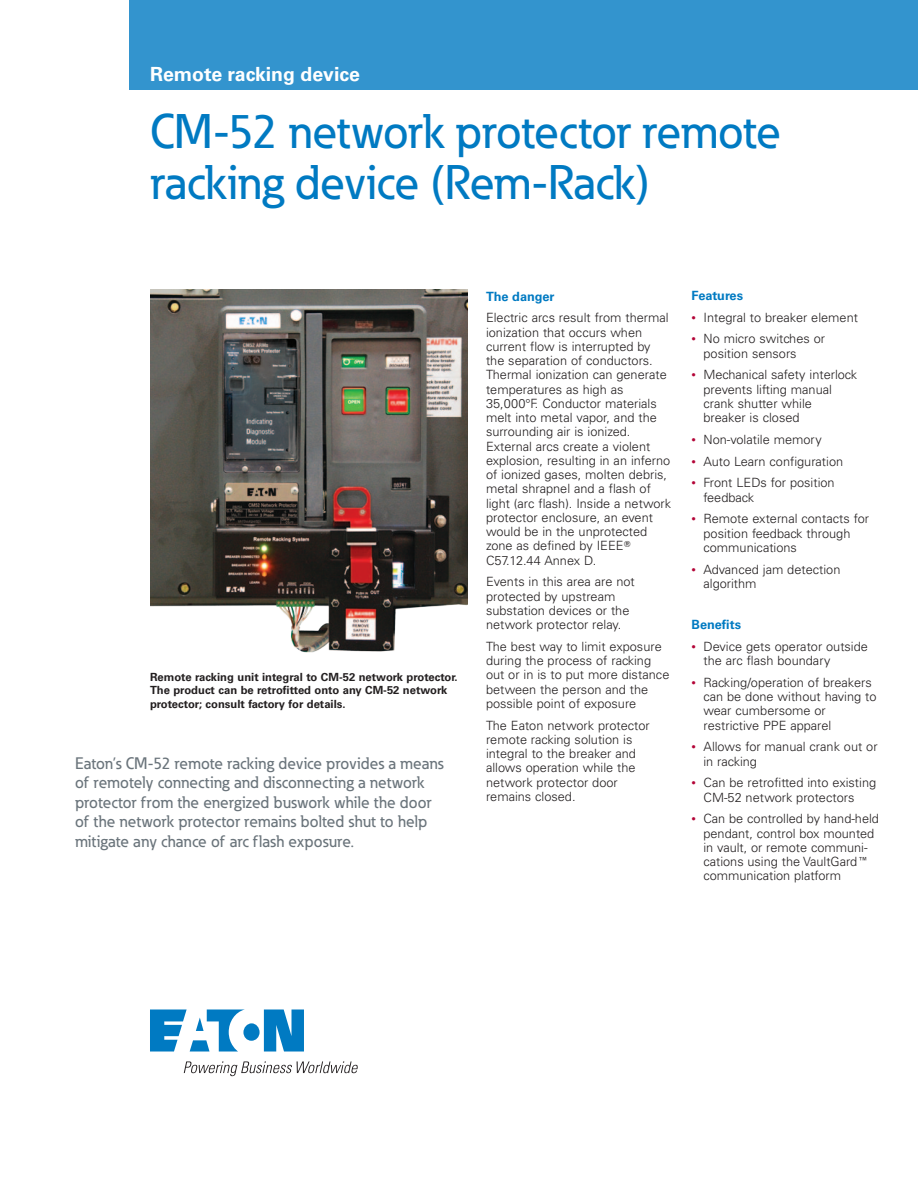
<style>
.page{position:relative;width:918px;height:1188px;background:#fff}
.page>*{position:absolute;margin:0;border:0;box-sizing:border-box;transform-origin:0 0}
.t1{font:500 48px/51px "Eaton";letter-spacing:-.005em;color:#007ac2}
.t2{font:700 19.5px "Univers LT Std";color:#fff}
.t3{font:500 16.5px/19.5px "Eaton";letter-spacing:.005em;color:#6a747b}
.t4{font:300 12.75px/14.2px "Univers LT Std";color:#231f20}
.t5{font:700 12.75px "Univers LT Std";color:#007ac2}
.t6{font:700 11.25px/13.5px "Univers LT Std";color:#231f20}
.s1{font-family:"Universal Newswith Comm Pi";font-weight:400}
.s2{font-size:9px;color:#b30437}
</style>
<div class="page">
<img style="left:150px;top:289px;width:318px;height:364px">
<div style="left:129px;top:0;width:789px;height:90px;background:#3394ce"></div>
<svg style="left:150px;top:1010px;width:154px;height:42px"></svg>
<svg style="left:184px;top:1061px;width:174px;height:15px"></svg>
<h2 class="t2" style="left:150px;top:63px;width:212px">Remote racking device</h2>
<h1 class="t1" style="left:150px;top:105px;width:633px">CM-52 network protector remote racking device (Rem-Rack)</h1>
<p class="t6" style="left:150px;top:670px;width:309px">Remote racking unit integral to CM-52 network protector.<br>The product can be retrofitted onto any CM-52 network protector; consult factory for details.</p>
<p class="t3" style="left:75px;top:753px;width:370px">Eaton’s CM-52 remote racking device provides a means of remotely connecting and disconnecting a network protector from the energized buswork while the door of the network protector remains bolted shut to help mitigate any chance of arc flash exposure.</p>
<p class="t5" style="left:486px;top:289px;width:70px">The danger</p>
<p class="t4" style="left:486px;top:311px;width:187px">Electric arcs result from thermal ionization that occurs when current flow is interrupted by the separation of conductors.<br>Thermal ionization can generate temperatures as high as<br>35,000°F. Conductor materials melt into metal vapor, and the surrounding air is ionized.<br>External arcs create a violent explosion, resulting in an inferno of ionized gases, molten debris, metal shrapnel and a flash of light (arc flash). Inside a network protector enclosure, an event would be in the unprotected zone as defined by IEEE<span class="s1">T<br></span>C57.12.44 Annex D.</p>
<p class="t4" style="left:486px;top:575px;width:150px">Events in this area are not protected by upstream substation devices or the network protector relay.</p>
<p class="t4" style="left:486px;top:639px;width:185px">The best way to limit exposure during the process of racking out or in is to put more distance between the person and the possible point of exposure</p>
<p class="t4" style="left:486px;top:718px;width:165px">The Eaton network protector remote racking solution is integral to the breaker and allows operation while the network protector door remains closed.</p>
<p class="t5" style="left:692px;top:288px;width:53px">Features</p>
<p class="t4" style="left:692px;top:310px;width:168px"><span class="s2">•</span> Integral to breaker element</p>
<p class="t4" style="left:704px;top:332px;width:123px;text-indent:-12px"><span class="s2">•</span> No micro switches or position sensors</p>
<p class="t4" style="left:704px;top:368px;width:155px;text-indent:-12px"><span class="s2">•</span> Mechanical safety interlock prevents lifting manual crank shutter while breaker is closed</p>
<p class="t4" style="left:692px;top:432px;width:132px"><span class="s2">•</span> Non-volatile memory</p>
<p class="t4" style="left:692px;top:454px;width:153px"><span class="s2">•</span> Auto Learn configuration</p>
<p class="t4" style="left:704px;top:476px;width:133px;text-indent:-12px"><span class="s2">•</span> Front LEDs for position feedback</p>
<p class="t4" style="left:704px;top:512px;width:167px;text-indent:-12px"><span class="s2">•</span> Remote external contacts for position feedback through communications</p>
<p class="t4" style="left:704px;top:562px;width:138px;text-indent:-12px"><span class="s2">•</span> Advanced jam detection algorithm</p>
<p class="t5" style="left:692px;top:617px;width:51px">Benefits</p>
<p class="t4" style="left:704px;top:639px;width:166px;text-indent:-12px"><span class="s2">•</span> Device gets operator outside the arc flash boundary</p>
<p class="t4" style="left:704px;top:675px;width:175px;text-indent:-12px"><span class="s2">•</span> Racking/operation of breakers can be done without having to wear cumbersome or restrictive PPE apparel</p>
<p class="t4" style="left:704px;top:740px;width:176px;text-indent:-12px"><span class="s2">•</span> Allows for manual crank out or in racking</p>
<p class="t4" style="left:704px;top:776px;width:174px;text-indent:-12px"><span class="s2">•</span> Can be retrofitted into existing<br>CM-52 network protectors</p>
<p class="t4" style="left:704px;top:812px;width:177px;text-indent:-12px"><span class="s2">•</span> Can be controlled by hand-held pendant, control box mounted in vault, or remote communi&shy;cations using the VaultGard<span class="s1">E </span>communication platform</p>
</div>
